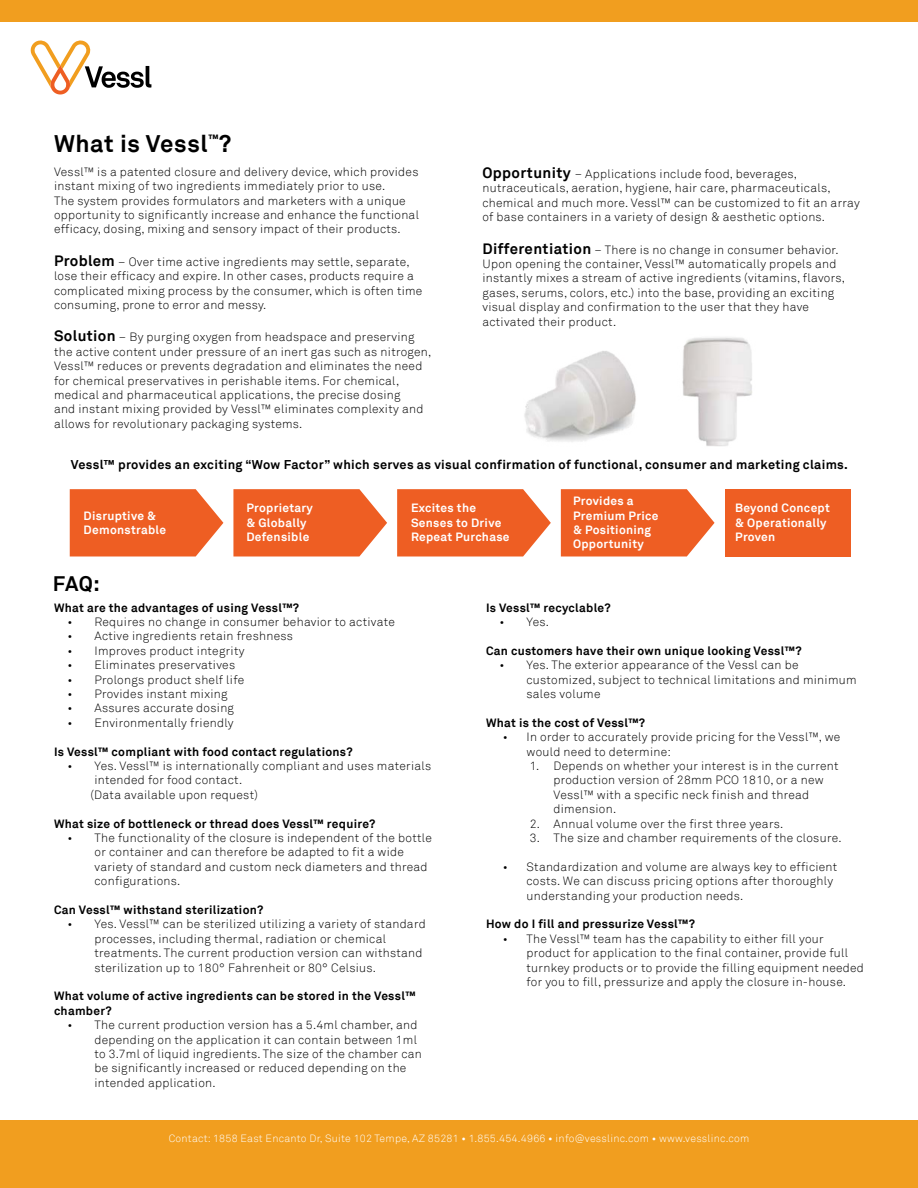
<style>
.page{position:relative;width:918px;height:1188px;background:#fff}
.page>*{position:absolute;margin:0;border:0;box-sizing:border-box;transform-origin:0 0}
.t1{font:700 24px "Akkurat";letter-spacing:.025em;color:#000}
.t2{font:700 21px "Akkurat";color:#000}
.t3{font:700 12.75px "Akkurat";letter-spacing:.025em;color:#000}
.t4{font:300 12px/14.4px "Akkurat";letter-spacing:.025em;color:#000}
.t5{font:700 12px/14.4px "Akkurat";letter-spacing:.025em;color:#000}
.t6{font:700 12px/14.4px "Akkurat";letter-spacing:.025em;color:#fff}
.t7{font:300 10.5px "Akkurat";letter-spacing:.025em;color:#fff}
.s1{font-weight:700;font-size:15px}
.s2{font-weight:400}
</style>
<div class="page">
<div style="left:0;top:1120px;width:918px;height:68px;background:#f19e1f"></div>
<div style="left:725px;top:489px;width:126px;height:68px;background:#ee5e23"></div>
<svg style="left:70px;top:489px;width:153px;height:68px;background:#ef6d38"></svg>
<svg style="left:233px;top:489px;width:154px;height:68px;background:#ef6e39"></svg>
<svg style="left:397px;top:489px;width:154px;height:68px;background:#ef6d38"></svg>
<svg style="left:561px;top:489px;width:154px;height:68px;background:#ef6d38"></svg>
<img style="left:682px;top:337px;width:70px;height:109px">
<img style="left:524px;top:351px;width:112px;height:91px">
<div style="left:0;top:0;width:918px;height:22px;background:#f19e1f"></div>
<svg style="left:30px;top:40px;width:121px;height:54px"></svg>
<h1 class="t1" style="left:54px;top:129px;width:179px">What is Vessl<sup>™</sup>?</h1>
<p class="t4" style="left:54px;top:164px;width:367px">Vessl™ is a patented closure and delivery device, which provides instant mixing of two ingredients immediately prior to use.<br>The system provides formulators and marketers with a unique opportunity to significantly increase and enhance the functional efficacy, dosing, mixing and sensory impact of their products.</p>
<p class="t4" style="left:54px;top:254px;width:370px"><span class="s1">Problem</span> – Over time active ingredients may settle, separate, lose their efficacy and expire. In other cases, products require a complicated mixing process by the consumer, which is often time consuming, prone to error and messy.</p>
<p class="t4" style="left:54px;top:330px;width:379px"><span class="s1">Solution</span> – By purging oxygen from headspace and preserving the active content under pressure of an inert gas such as nitrogen, Vessl™ reduces or prevents degradation and eliminates the need for chemical preservatives in perishable items. For chemical, medical and pharmaceutical applications, the precise dosing<br>and instant mixing provided by Vessl™ eliminates complexity and allows for revolutionary packaging systems.</p>
<p class="t4" style="left:482px;top:166px;width:379px"><span class="s1">Opportunity</span> – Applications include food, beverages, nutraceuticals, aeration, hygiene, hair care, pharmaceuticals, chemical and much more. Vessl™ can be customized to fit an array of base containers in a variety of design &amp; aesthetic options.</p>
<p class="t4" style="left:482px;top:242px;width:364px"><span class="s1">Differentiation</span> – There is no change in consumer behavior.<br>Upon opening the container, Vessl™ automatically propels and instantly mixes a stream of active ingredients (vitamins, flavors, gases, serums, colors, etc.) into the base, providing an exciting visual display and confirmation to the user that they have activated their product.</p>
<p class="t3" style="left:71px;top:457px;width:779px">Vessl™ provides an exciting “Wow Factor” which serves as visual confirmation of functional, consumer and marketing claims.</p>
<p class="t6" style="left:84px;top:508px;width:84px">Disruptive &amp;<br>Demonstrable</p>
<p class="t6" style="left:246px;top:501px;width:68px">Proprietary &amp; Globally<br>Defensible</p>
<p class="t6" style="left:411px;top:501px;width:100px">Excites the<br>Senses to Drive<br>Repeat Purchase</p>
<p class="t6" style="left:573px;top:494px;width:87px">Provides a<br>Premium Price &amp; Positioning<br>Opportunity</p>
<p class="t6" style="left:735px;top:501px;width:96px">Beyond Concept &amp; Operationally<br>Proven</p>
<h2 class="t2" style="left:53px;top:571px;width:49px">FAQ:</h2>
<p class="t5" style="left:54px;top:600px;width:247px">What are the advantages of using Vessl™?</p>
<p class="t4" style="left:68px;top:614px;width:329px">• Requires no change in consumer behavior to activate</p>
<p class="t4" style="left:68px;top:629px;width:227px">• Active ingredients retain freshness</p>
<p class="t4" style="left:68px;top:643px;width:179px">• Improves product integrity</p>
<p class="t4" style="left:68px;top:658px;width:169px">• Eliminates preservatives</p>
<p class="t4" style="left:68px;top:672px;width:178px">• Prolongs product shelf life</p>
<p class="t4" style="left:68px;top:686px;width:161px">• Provides instant mixing</p>
<p class="t4" style="left:68px;top:701px;width:168px">• Assures accurate dosing</p>
<p class="t4" style="left:68px;top:715px;width:168px">• Environmentally friendly</p>
<p class="t5" style="left:54px;top:744px;width:300px">Is Vessl™ compliant with food contact regulations?</p>
<p class="t4" style="left:68px;top:758px;width:365px">• Yes. Vessl™ is internationally compliant and uses materials</p>
<p class="t4" style="left:94px;top:773px;width:149px">intended for food contact.</p>
<p class="t4" style="left:91px;top:787px;width:169px">(Data available upon request)</p>
<p class="t5" style="left:54px;top:816px;width:323px">What size of bottleneck or thread does Vessl™ require?</p>
<p class="t4" style="left:94px;top:830px;width:339px;text-indent:-27px">• The functionality of the closure is independent of the bottle or container and can therefore be adapted to fit a wide variety of standard and custom neck diameters and thread configurations.</p>
<p class="t5" style="left:54px;top:902px;width:211px">Can Vessl™ withstand sterilization?</p>
<p class="t4" style="left:94px;top:917px;width:333px;text-indent:-27px">• Yes. Vessl™ can be sterilized utilizing a variety of standard processes, including thermal, radiation or chemical treatments. The current production version can withstand sterilization up to 180° Fahrenheit or 80° Celsius.</p>
<p class="t5" style="left:54px;top:989px;width:363px">What volume of active ingredients can be stored in the Vessl™ chamber?</p>
<p class="t4" style="left:94px;top:1018px;width:329px;text-indent:-27px">• The current production version has a 5.4ml chamber, and depending on the application it can contain between 1ml to 3.7ml of liquid ingredients. The size of the chamber can be significantly increased or reduced depending on the intended application.</p>
<p class="t5" style="left:486px;top:600px;width:126px">Is Vessl™ recyclable?</p>
<p class="t4" style="left:500px;top:614px;width:51px">• Yes.</p>
<p class="t5" style="left:486px;top:643px;width:317px">Can customers have their own unique looking Vessl™?</p>
<p class="t4" style="left:526px;top:658px;width:332px;text-indent:-27px">• Yes. The exterior appearance of the Vessl can be customized, subject to technical limitations and minimum sales volume</p>
<p class="t5" style="left:486px;top:715px;width:161px">What is the cost of Vessl™?</p>
<p class="t4" style="left:526px;top:730px;width:315px;text-indent:-24px">• In order to accurately provide pricing for the Vessl™, we would need to determine:</p>
<p class="t4" style="left:554px;top:758px;width:287px;text-indent:-24px">1. Depends on whether your interest is in the current production version of 28mm PCO 1810, or a new Vessl™ with a specific neck finish and thread dimension.</p>
<p class="t4" style="left:530px;top:816px;width:255px">2. Annual volume over the first three years.</p>
<p class="t4" style="left:530px;top:830px;width:313px">3. The size and chamber requirements of the closure.</p>
<p class="t4" style="left:526px;top:859px;width:312px;text-indent:-24px">• Standardization and volume are always key to efficient costs. We can discuss pricing options after thoroughly understanding your production needs.</p>
<p class="t5" style="left:486px;top:917px;width:211px">How do I fill and pressurize Vessl™?</p>
<p class="t4" style="left:526px;top:931px;width:339px;text-indent:-24px">• The Vessl™ team has the capability to either fill your product for application to the final container, provide full turnkey products or to provide the filling equipment needed for you to fill, pressurize and apply the closure in-house.</p>
<p class="t7" style="left:169px;top:1131px;width:582px">Contact: 1858 East Encanto Dr, Suite 102 Tempe, AZ 85281 <span class="s2">•</span> 1.855.454.4966 <span class="s2">•</span> info@vesslinc.com <span class="s2">•</span> www.vesslinc.com</p>
</div>
